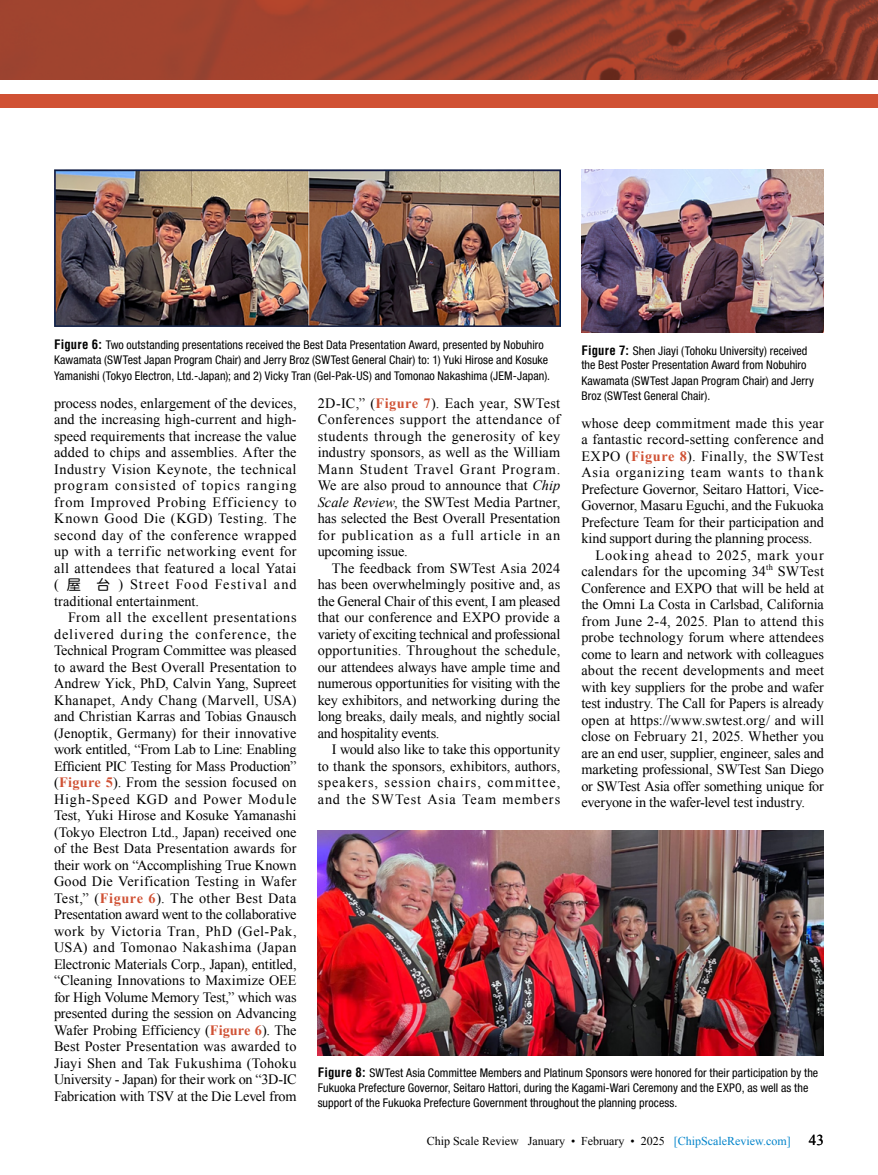
<style>
.page{position:relative;width:878px;height:1175px;background:#fff}
.page>*{position:absolute;margin:0;border:0;box-sizing:border-box;transform-origin:0 0}
.t1{font:14.25px/16.5px "Times New Roman";letter-spacing:.005em;color:#000;text-align:justify}
.t2{font:14.25px "Times New Roman";letter-spacing:-.015em;color:#000}
.t3{font:14.25px "Times New Roman";letter-spacing:.035em;color:#000}
.t4{font:14.25px "Times New Roman";letter-spacing:.065em;color:#000}
.t5{font:14.25px "Times New Roman";letter-spacing:.06em;color:#000}
.t6{font:condensed 12px/15px "Helvetica Neue LT Std";letter-spacing:.005em;color:#000}
.t7{font:12px "Times New Roman";color:#000}
.t8{font:8.25px "Times New Roman";color:#000}
.s1{font-family:"Helvetica LT Std";font-weight:700;font-size:12.75px}
.s2{font-family:"Hira Maru Pro N W4"}
.s3{font-weight:700;color:#d05134}
.s4{font-style:italic}
.s5{color:#0083ca}
.s6{font-size:15px}
</style>
<div class="page">
<img style="left:0;top:0;width:878px;height:79px">
<div style="left:0;top:95px;width:878px;height:13px;background:#d05134"></div>
<img style="left:54px;top:170px;width:506px;height:156px">
<img style="left:581px;top:170px;width:243px;height:162px">
<img style="left:318px;top:830px;width:505px;height:225px">
<p class="t6" style="left:54px;top:337px;width:495px"><span class="s1">Figure 6:</span> Two outstanding presentations received the Best Data Presentation Award, presented by Nobuhiro<br>Kawamata (SWTest Japan Program Chair) and Jerry Broz (SWTest General Chair) to: 1) Yuki Hirose and Kosuke</p>
<p class="t6" style="left:54px;top:368px;width:497px">Yamanishi (Tokyo Electron, Ltd.-Japan); and 2) Vicky Tran (Gel-Pak-US) and Tomonao Nakashima (JEM-Japan).</p>
<p class="t6" style="left:581px;top:343px;width:228px;line-height:14.2px"><span class="s1">Figure 7:</span> Shen Jiayi (Tohoku University) received the Best Poster Presentation Award from Nobuhiro</p>
<p class="t6" style="left:581px;top:372px;width:234px;line-height:15.8px">Kawamata (SWTest Japan Program Chair) and Jerry<br>Broz (SWTest General Chair).</p>
<p class="t1" style="left:54px;top:394px;width:244px">process nodes, enlargement of the devices, and the increasing high-current and high&shy;speed requirements that increase the value added to chips and assemblies. After the Industry Vision Keynote, the technical program consisted of topics ranging from Improved Probing Efficiency to Known Good Die (KGD) Testing. The second day of the conference wrapped up with a terrific networking event for all attendees that featured a local Yatai ( <span class="s2">屋 台</span> ) Street Food Festival and traditional entertainment.</p>
<p class="t1" style="left:54px;top:609px;width:244px;text-indent:14px">From all the excellent presentations delivered during the conference, the Technical Program Committee was pleased to award the Best Overall Presentation to Andrew Yick, PhD, Calvin Yang, Supreet Khanapet, Andy Chang (Marvell, USA) and Christian Karras and Tobias Gnausch (Jenoptik, Germany) for their innovative work entitled, “From Lab to Line: Enabling Efficient PIC Testing for Mass Production” (<span class="s3">Figure 5</span>). From the session focused on High-Speed KGD and Power Module Test, Yuki Hirose and Kosuke Yamanashi (Tokyo Electron Ltd., Japan) received one of the Best Data Presentation awards for their work on “Accomplishing True Known Good Die Verification Testing in Wafer Test,” (<span class="s3">Figure 6</span>). The other Best Data Presentation award went to the collaborative work by Victoria Tran, PhD (Gel-Pak, USA) and Tomonao Nakashima (Japan Electronic Materials Corp., Japan), entitled, “Cleaning Innovations to Maximize OEE for High Volume Memory Test,” which was presented during the session on Advancing Wafer Probing Efficiency (<span class="s3">Figure 6</span>). The Best Poster Presentation was awarded to Jiayi Shen and Tak Fukushima (Tohoku University - Japan) for their work on “3D-IC Fabrication with TSV at the Die Level from</p>
<p class="t1" style="left:317px;top:394px;width:244px">2D-IC,” (<span class="s3">Figure 7</span>). Each year, SWTest Conferences support the attendance of students through the generosity of key industry sponsors, as well as the William Mann Student Travel Grant Program.<br>We are also proud to announce that <span class="s4">Chip Scale Review</span>, the SWTest Media Partner, has selected the Best Overall Presentation for publication as a full article in an upcoming issue.</p>
<p class="t1" style="left:317px;top:559px;width:244px;text-indent:14px">The feedback from SWTest Asia 2024 has been overwhelmingly positive and, as the General Chair of this event, I am pleased that our conference and EXPO provide a variety of exciting technical and professional opportunities. Throughout the schedule, our attendees always have ample time and numerous opportunities for visiting with the key exhibitors, and networking during the long breaks, daily meals, and nightly social and hospitality events.</p>
<p class="t1" style="left:317px;top:741px;width:244px;text-indent:14px">I would also like to take this opportunity to thank the sponsors, exhibitors, authors, speakers, session chairs, committee, and the SWTest Asia Team members</p>
<p class="t1" style="left:581px;top:414px;width:244px">whose deep commitment made this year</p>
<p class="t1" style="left:581px;top:431px;width:244px">a fantastic record-setting conference and</p>
<p class="t3" style="left:581px;top:446px;width:244px">EXPO (<span class="s3">Figure 8</span>). Finally, the SWTest</p>
<p class="t4" style="left:581px;top:463px;width:244px">Asia organizing team wants to thank</p>
<p class="t2" style="left:581px;top:479px;width:244px">Prefecture Governor, Seitaro Hattori, Vice-</p>
<p class="t2" style="left:581px;top:496px;width:244px">Governor, Masaru Eguchi, and the Fukuoka</p>
<p class="t1" style="left:581px;top:513px;width:244px">Prefecture Team for their participation and</p>
<p class="t1" style="left:581px;top:530px;width:232px">kind support during the planning process.</p>
<p class="t5" style="left:595px;top:545px;width:230px">Looking ahead to 2025, mark your</p>
<p class="t1" style="left:581px;top:563px;width:186px">calendars for the upcoming 34</p>
<p class="t8" style="left:766px;top:561px;width:8px">th</p>
<p class="t1" style="left:581px;top:563px;width:244px;text-indent:196px">SWTest Conference and EXPO that will be held at the Omni La Costa in Carlsbad, California from June 2-4, 2025. Plan to attend this probe technology forum where attendees come to learn and network with colleagues about the recent developments and meet with key suppliers for the probe and wafer test industry. The Call for Papers is already open at https://www.swtest.org/ and will close on February 21, 2025. Whether you are an end user, supplier, engineer, sales and marketing professional, SWTest San Diego or SWTest Asia offer something unique for everyone in the wafer-level test industry.</p>
<p class="t6" style="left:318px;top:1064px;width:502px"><span class="s1">Figure 8:</span> SWTest Asia Committee Members and Platinum Sponsors were honored for their participation by the<br>Fukuoka Prefecture Governor, Seitaro Hattori, during the Kagami-Wari Ceremony and the EXPO, as well as the support of the Fukuoka Prefecture Government throughout the planning process.</p>
<p class="t7" style="left:426px;top:1132px;width:399px">Chip Scale Review January • February • 2025 <span class="s5">[ChipScaleReview.com]</span> <span class="s6">43</span></p>
</div>
